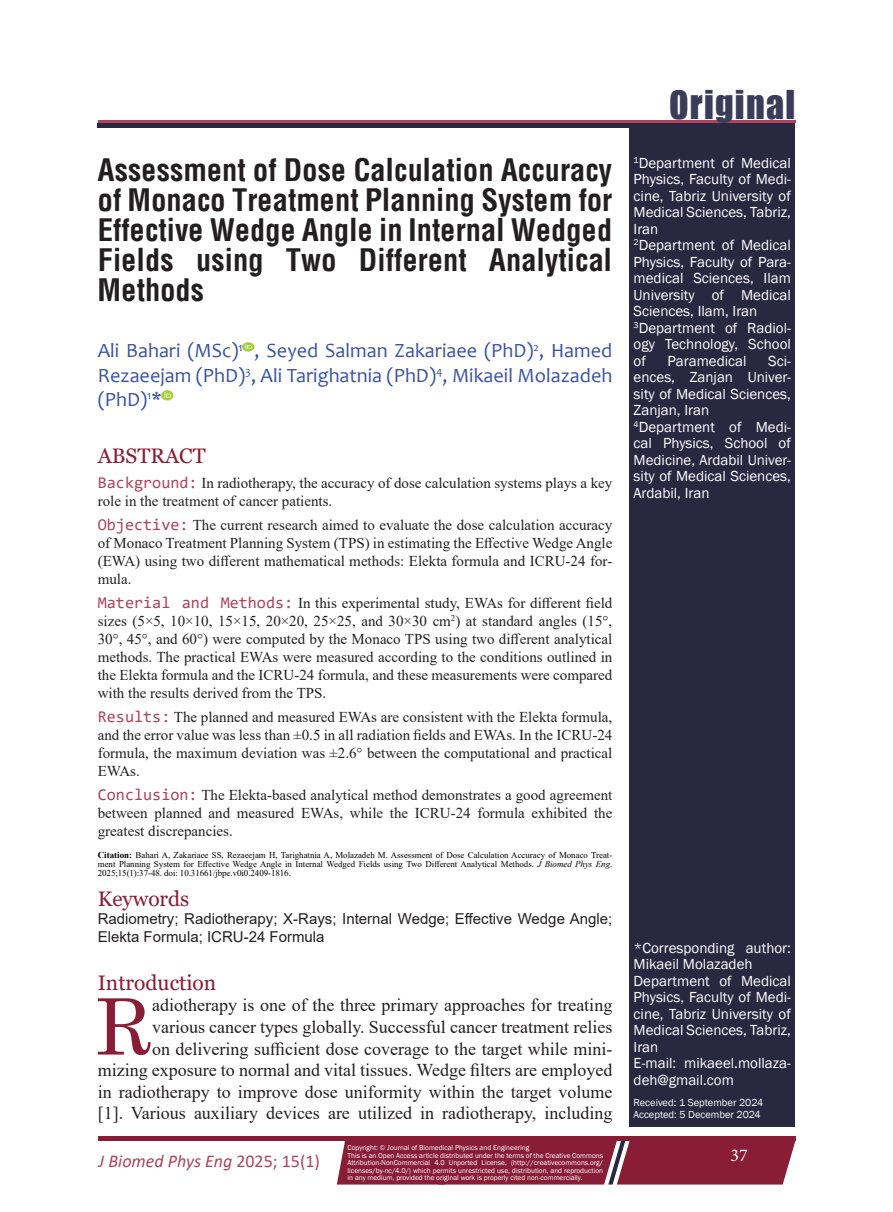
<style>
.page{position:relative;width:893px;height:1212px;background:#fff}
.page>*{position:absolute;margin:0;border:0;box-sizing:border-box;transform-origin:0 0}
.First_Paragraph{font:77.85px "Century Schoolbook";color:#881d35}
.Type_of_Article{font:40.5px "Billboard";letter-spacing:.03em;color:#3a3c5a}
.t1{font:700 30.3px/30px "Arena Condensed";color:#231f20;text-align:justify}
.Heading{font:21px "Georgia";color:#881d35}
.Structured_Abstract{font:21px "Georgia";color:#881d35}
.AUTHOR{font:20.25px/24.3px "Candara";color:#3a53a3;text-align:justify}
.First_Paragraph-2{font:18px/21.6px "Times New Roman";color:#231f20;text-align:right}
.t2{font:italic 18px "Calibri";color:#ad445b}
.t3{font:18px "Minion Pro";color:#fff}
.Structured_Abstract-2{font:15px/18px "Times New Roman";color:#231f20;text-align:justify}
.Affiliation{font:15px/16.5px "Franklin Gothic";color:#fff;text-align:justify}
.Keywords{font:15px/18px "Arial";color:#231f20}
.Affiliation-2{font:10.5px "Franklin Gothic";color:#fff}
.Structured_Abstract-3{font:9px "Times New Roman";letter-spacing:-.01em;color:#000}
.Structured_Abstract-4{font:8.85px/9px "Times New Roman";color:#000}
.Affiliation-3{font:7.2px/7.5px "Franklin Gothic";color:#fff;text-align:justify}
.s1{font-family:"Consolas";font-size:16.5px;color:#ae455b}
.s2{font-family:"Consolas";font-size:16.5px;color:#ad445b}
.s3{font-weight:700;font-size:9px}
.s4{font-style:italic;font-size:9px}
.s5{font-size:9px}
.s6{font-style:normal}
</style>
<div class="page">
<div style="left:98px;top:1136px;width:697px;height:5px;background:#881d35"></div>
<hr style="left:98px;top:120px;width:698px;height:2px;background:#ad445b">
<div style="left:629px;top:126px;width:166px;height:1001px;background:#292841"></div>
<div style="left:98px;top:123px;width:697px;height:5px;background:#292841"></div>
<svg style="left:243px;top:342px;width:12px;height:10px"></svg>
<svg style="left:162px;top:391px;width:12px;height:9px"></svg>
<div style="left:337px;top:1141px;width:458px;height:43px;background:#881d35"></div>
<p class="t1" style="left:98px;top:155px;width:516px">Assessment of Dose Calculation Accuracy of Monaco Treatment Planning System for Effective Wedge Angle in Internal Wedged Fields using Two Different Analytical Methods</p>
<p class="AUTHOR" style="left:98px;top:338px;width:516px">Ali Bahari (MSc)<sup>1</sup> , Seyed Salman Zakariaee (PhD)<sup>2</sup>, Hamed Rezaeejam (PhD)<sup>3</sup>, Ali Tarighatnia (PhD)<sup>4</sup>, Mikaeil Molazadeh (PhD)<sup>1</sup>*</p>
<p class="Heading" style="left:98px;top:443px;width:109px">ABSTRACT</p>
<p class="Structured_Abstract-2" style="left:98px;top:473px;width:516px"><span class="s1">Background:</span> In radiotherapy, the accuracy of dose calculation systems plays a key role in the treatment of cancer patients.</p>
<p class="Structured_Abstract-2" style="left:98px;top:515px;width:516px"><span class="s2">Objective:</span> The current research aimed to evaluate the dose calculation accuracy of Monaco Treatment Planning System (TPS) in estimating the Effective Wedge Angle (EWA) using two different mathematical methods: Elekta formula and ICRU-24 for&shy;mula.</p>
<p class="Structured_Abstract-2" style="left:98px;top:593px;width:516px"><span class="s2">Material and Methods:</span> In this experimental study, EWAs for different field sizes (5×5, 10×10, 15×15, 20×20, 25×25, and 30×30 cm<sup>2</sup>) at standard angles (15°, 30°, 45°, and 60°) were computed by the Monaco TPS using two different analytical methods. The practical EWAs were measured according to the conditions outlined in the Elekta formula and the ICRU-24 formula, and these measurements were compared with the results derived from the TPS.</p>
<p class="Structured_Abstract-2" style="left:98px;top:707px;width:516px"><span class="s2">Results:</span> The planned and measured EWAs are consistent with the Elekta formula, and the error value was less than ±0.5 in all radiation fields and EWAs. In the ICRU-24 formula, the maximum deviation was ±2.6° between the computational and practical EWAs.</p>
<p class="Structured_Abstract-2" style="left:98px;top:785px;width:516px"><span class="s2">Conclusion:</span> The Elekta-based analytical method demonstrates a good agreement between planned and measured EWAs, while the ICRU-24 formula exhibited the greatest discrepancies.</p>
<p class="Structured_Abstract-4" style="left:98px;top:850px;width:516px"><span class="s3">Citation:</span> Bahari A, Zakariaee SS, Rezaeejam H, Tarighatnia A, Molazadeh M. Assessment of Dose Calculation Accuracy of Monaco Treat&shy;ment Planning System for Effective Wedge Angle in Internal Wedged Fields using Two Different Analytical Methods. <span class="s4">J Biomed Phys Eng</span><span class="s5">.</span></p>
<p class="Structured_Abstract-3" style="left:98px;top:867px;width:195px">2025;15(1):37-48. doi: 10.31661/jbpe.v0i0.2409-1816.</p>
<p class="Structured_Abstract" style="left:98px;top:885px;width:93px">Keywords</p>
<p class="Keywords" style="left:98px;top:909px;width:516px">Radiometry; Radiotherapy; X-Rays; Internal Wedge; Effective Wedge Angle;<br>Elekta Formula; ICRU-24 Formula</p>
<p class="Heading" style="left:98px;top:970px;width:120px">Introduction</p>
<p class="First_Paragraph" style="left:96px;top:961px;width:58px">R</p>
<p class="First_Paragraph-2" style="left:98px;top:994px;width:516px">adiotherapy is one of the three primary approaches for treating various cancer types globally. Successful cancer treatment relies<br>on delivering sufficient dose coverage to the target while mini&shy;mizing exposure to normal and vital tissues. Wedge filters are employed in radiotherapy to improve dose uniformity within the target volume [1]. Various auxiliary devices are utilized in radiotherapy, including</p>
<p class="Type_of_Article" style="left:669px;top:83px;width:128px">Original</p>
<p class="Affiliation" style="left:634px;top:155px;width:159px"><sup>1</sup>Department of Medical Physics, Faculty of Medi&shy;cine, Tabriz University of Medical Sciences, Tabriz, Iran</p>
<p class="Affiliation" style="left:634px;top:237px;width:159px"><sup>2</sup>Department of Medical Physics, Faculty of Para&shy;medical Sciences, Ilam University of Medical Sciences, Ilam, Iran</p>
<p class="Affiliation" style="left:634px;top:320px;width:159px"><sup>3</sup>Department of Radiol&shy;ogy Technology, School of</p>
<p class="Affiliation" style="left:634px;top:353px;width:159px;text-indent:135px">Sci&shy;ences, Zanjan Univer&shy;sity of Medical Sciences, Zanjan, Iran</p>
<p class="Affiliation" style="left:634px;top:419px;width:159px"><sup>4</sup>Department of Medi&shy;cal Physics, School of Medicine, Ardabil Univer&shy;sity of Medical Sciences, Ardabil, Iran</p>
<p class="Affiliation" style="left:667px;top:353px;width:81px">Paramedical</p>
<p class="Affiliation" style="left:634px;top:940px;width:159px">*Corresponding author:<br>Mikaeil Molazadeh</p>
<p class="Affiliation" style="left:634px;top:973px;width:159px">Department of Medical Physics, Faculty of Medi&shy;cine, Tabriz University of Medical Sciences, Tabriz, Iran</p>
<p class="Affiliation" style="left:634px;top:1055px;width:159px">E-mail: mikaeel.mollaza&shy;deh@gmail.com</p>
<p class="Affiliation-2" style="left:634px;top:1096px;width:131px">Received: 1 September 2024</p>
<p class="Affiliation-2" style="left:634px;top:1108px;width:129px">Accepted: 5 December 2024</p>
<p class="t2" style="left:99px;top:1148px;width:223px">J Biomed Phys Eng <span class="s6">2025; 15(1)</span></p>
<p class="Affiliation-3" style="left:348px;top:1144px;width:183px">Copyright: © Journal of Biomedical Physics and Engineering</p>
<p class="Affiliation-3" style="left:348px;top:1151px;width:257px">This is an Open Access article distributed under the terms of the Creative Commons Attribution-NonCommercial 4.0 Unported License, (http://creativecommons.org/ licenses/by-nc/4.0/) which permits unrestricted use, distribution, and reproduction in any medium, provided the original work is properly cited non-commercially.</p>
<p class="t3" style="left:730px;top:1143px;width:19px">37</p>
</div>
